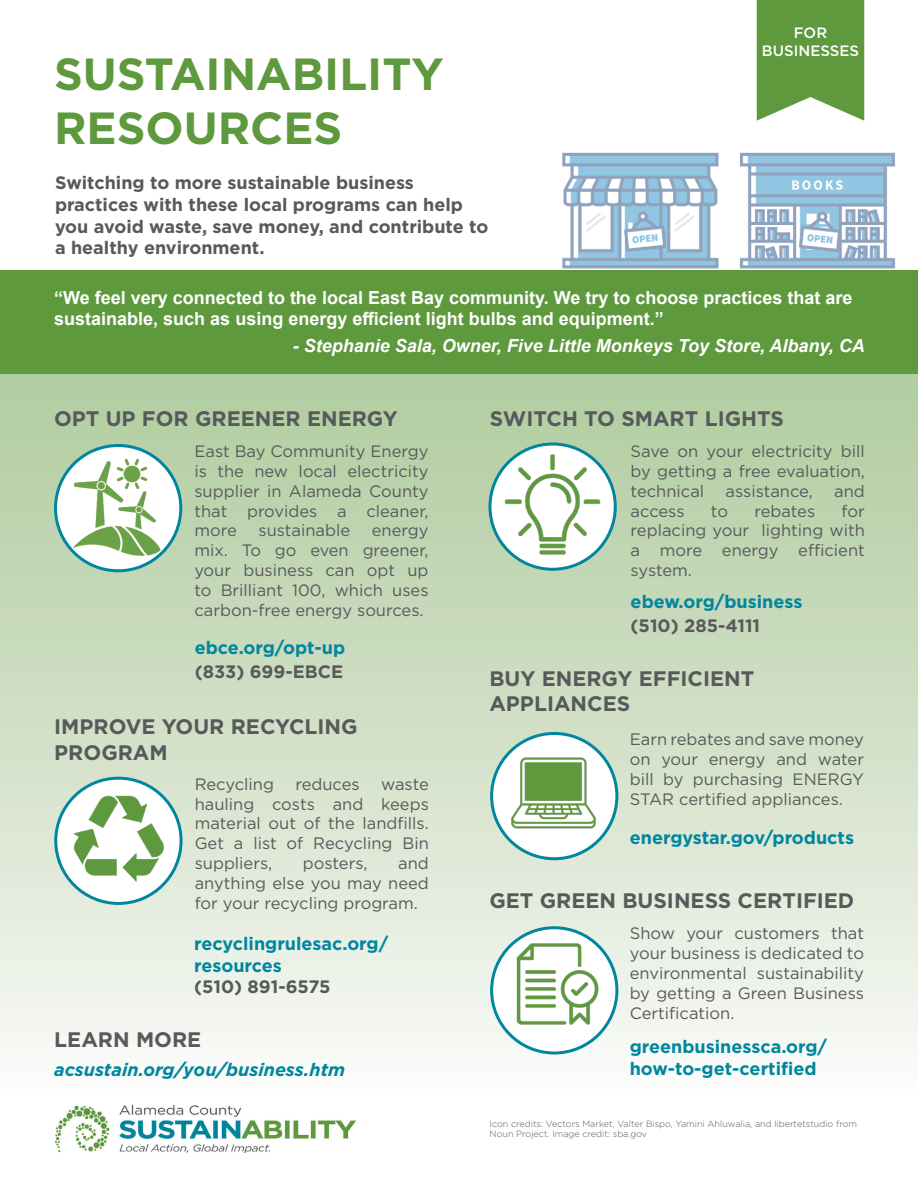
<style>
.page{position:relative;width:918px;height:1188px;background:#fff}
.page>*{position:absolute;margin:0;border:0;box-sizing:border-box;transform-origin:0 0}
.t1{font:700 45px/54px "Gotham";color:#5e993d}
.t2{font:700 21px/25.5px "Gotham";color:#58595b}
.t3{font:700 18px/21.6px "Gotham";color:#58595b}
.t4{font:700 18px/21.6px "Arial";color:#fff}
.t5{font:700 18px/21.6px "Gotham";color:#00869e}
.t6{font:italic 700 18px "Arial";color:#fff}
.t7{font:italic 700 18px "Gotham";color:#00869e}
.t8{font:16.5px/19.8px "Gotham";color:#58595b;text-align:justify}
.t9{font:500 15px/18px "Gotham";color:#fff;text-align:center}
.t10{font:300 9px/10.8px "Gotham";color:#58595b}
</style>
<div class="page">
<img style="left:562px;top:54px;width:333px;height:215px">
<div style="left:0;top:337px;width:918px;height:851px;background:linear-gradient(to bottom,#a9c796,#fff)"></div>
<div style="left:0;top:270px;width:918px;height:103px;background:#5e993d"></div>
<div style="left:56px;top:446px;width:125px;height:125px;background:#fff;border-radius:50%"></div>
<img style="left:71px;top:457px;width:94px;height:103px">
<div style="left:54px;top:444px;width:128px;height:128px;border:3px solid #00869e;border-radius:50%"></div>
<svg style="left:492px;top:733px;width:125px;height:126px"></svg>
<img style="left:501px;top:748px;width:105px;height:106px">
<div style="left:490px;top:732px;width:128px;height:128px;border:3px solid #00869e;border-radius:50%"></div>
<div style="left:492px;top:928px;width:125px;height:125px;background:#fff;border-radius:50%"></div>
<img style="left:510px;top:943px;width:94px;height:94px">
<div style="left:490px;top:926px;width:128px;height:129px;border:3px solid #00869e;border-radius:50%"></div>
<svg style="left:56px;top:778px;width:125px;height:125px"></svg>
<img style="left:61px;top:789px;width:115px;height:114px">
<div style="left:54px;top:777px;width:129px;height:128px;border:3px solid #00869e;border-radius:50%"></div>
<svg style="left:490px;top:444px;width:125px;height:125px"></svg>
<img style="left:494px;top:454px;width:117px;height:115px">
<div style="left:488px;top:443px;width:129px;height:128px;border:3px solid #00869e;border-radius:50%"></div>
<img style="left:55px;top:1105px;width:301px;height:48px">
<svg style="left:757px;top:0;width:107px;height:121px;background:#6ea351"></svg>
<p class="t1" style="left:54px;top:47px;width:391px">SUSTAINABILITY<br>RESOURCES</p>
<p class="t3" style="left:55px;top:172px;width:435px">Switching to more sustainable business practices with these local programs can help you avoid waste, save money, and contribute to a healthy environment.</p>
<p class="t9" style="left:762px;top:23px;width:99px">FOR<br>BUSINESSES</p>
<p class="t4" style="left:54px;top:287px;width:800px">“We feel very connected to the local East Bay community. We try to choose practices that are sustainable, such as using energy efficient light bulbs and equipment.”</p>
<p class="t6" style="left:293px;top:334px;width:574px">- Stephanie Sala, Owner, Five Little Monkeys Toy Store, Albany, CA</p>
<p class="t2" style="left:54px;top:406px;width:345px">OPT UP FOR GREENER ENERGY</p>
<p class="t8" style="left:194px;top:441px;width:236px">East Bay Community Energy is the new local electricity supplier in Alameda County that provides a cleaner, more</p>
<p class="t8" style="left:258px;top:520px;width:93px">sustainable</p>
<p class="t8" style="left:194px;top:520px;width:236px;text-indent:177px">energy mix. To go even greener, your business can opt up to Brilliant 100, which uses carbon-free energy sources.</p>
<p class="t5" style="left:195px;top:637px;width:152px">ebce.org/opt-up</p>
<p class="t3" style="left:195px;top:661px;width:150px">(833) 699-EBCE</p>
<p class="t2" style="left:54px;top:714px;width:305px">IMPROVE YOUR RECYCLING<br>PROGRAM</p>
<p class="t8" style="left:195px;top:774px;width:81px">Recycling</p>
<p class="t8" style="left:295px;top:774px;width:66px">reduces</p>
<p class="t8" style="left:195px;top:774px;width:236px;text-indent:187px">waste hauling costs and keeps material out of the landfills.<br>Get a list of Recycling Bin suppliers,</p>
<p class="t8" style="left:195px;top:853px;width:236px;text-indent:204px">and anything else you may need for your recycling program.</p>
<p class="t8" style="left:303px;top:853px;width:66px">posters,</p>
<p class="t5" style="left:194px;top:933px;width:196px">recyclingrulesac.org/ resources</p>
<p class="t3" style="left:194px;top:976px;width:138px">(510) 891-6575</p>
<p class="t2" style="left:54px;top:1027px;width:149px">LEARN MORE</p>
<p class="t7" style="left:54px;top:1058px;width:292px">acsustain.org/you/business.htm</p>
<p class="t2" style="left:490px;top:406px;width:295px">SWITCH TO SMART LIGHTS</p>
<p class="t8" style="left:631px;top:441px;width:236px">Save on your electricity bill by getting a free evaluation, technical</p>
<p class="t8" style="left:726px;top:481px;width:89px">assistance,</p>
<p class="t8" style="left:834px;top:481px;width:32px">and</p>
<p class="t8" style="left:631px;top:501px;width:236px;text-indent:211px">for replacing your lighting with a more energy efficient system.</p>
<p class="t8" style="left:631px;top:501px;width:55px">access</p>
<p class="t8" style="left:711px;top:501px;width:19px">to</p>
<p class="t8" style="left:754px;top:501px;width:62px">rebates</p>
<p class="t5" style="left:631px;top:591px;width:173px">ebew.org/business</p>
<p class="t3" style="left:631px;top:615px;width:131px">(510) 285-4111</p>
<p class="t2" style="left:489px;top:665px;width:266px">BUY ENERGY EFFICIENT<br>APPLIANCES</p>
<p class="t8" style="left:630px;top:729px;width:236px">Earn rebates and save money on your energy and water bill by purchasing ENERGY STAR certified appliances.</p>
<p class="t5" style="left:630px;top:826px;width:226px">energystar.gov/products</p>
<p class="t2" style="left:489px;top:888px;width:367px">GET GREEN BUSINESS CERTIFIED</p>
<p class="t8" style="left:630px;top:923px;width:236px">Show your customers that your business is dedicated to environmental sustainability by getting a Green Business Certification.</p>
<p class="t5" style="left:630px;top:1036px;width:199px">greenbusinessca.org/ how-to-get-certified</p>
<p class="t10" style="left:490px;top:1118px;width:369px">Icon credits: Vectors Market, Valter Bispo, Yamini Ahluwalia, and libertetstudio from<br>Noun Project. Image credit: sba.gov</p>
</div>
